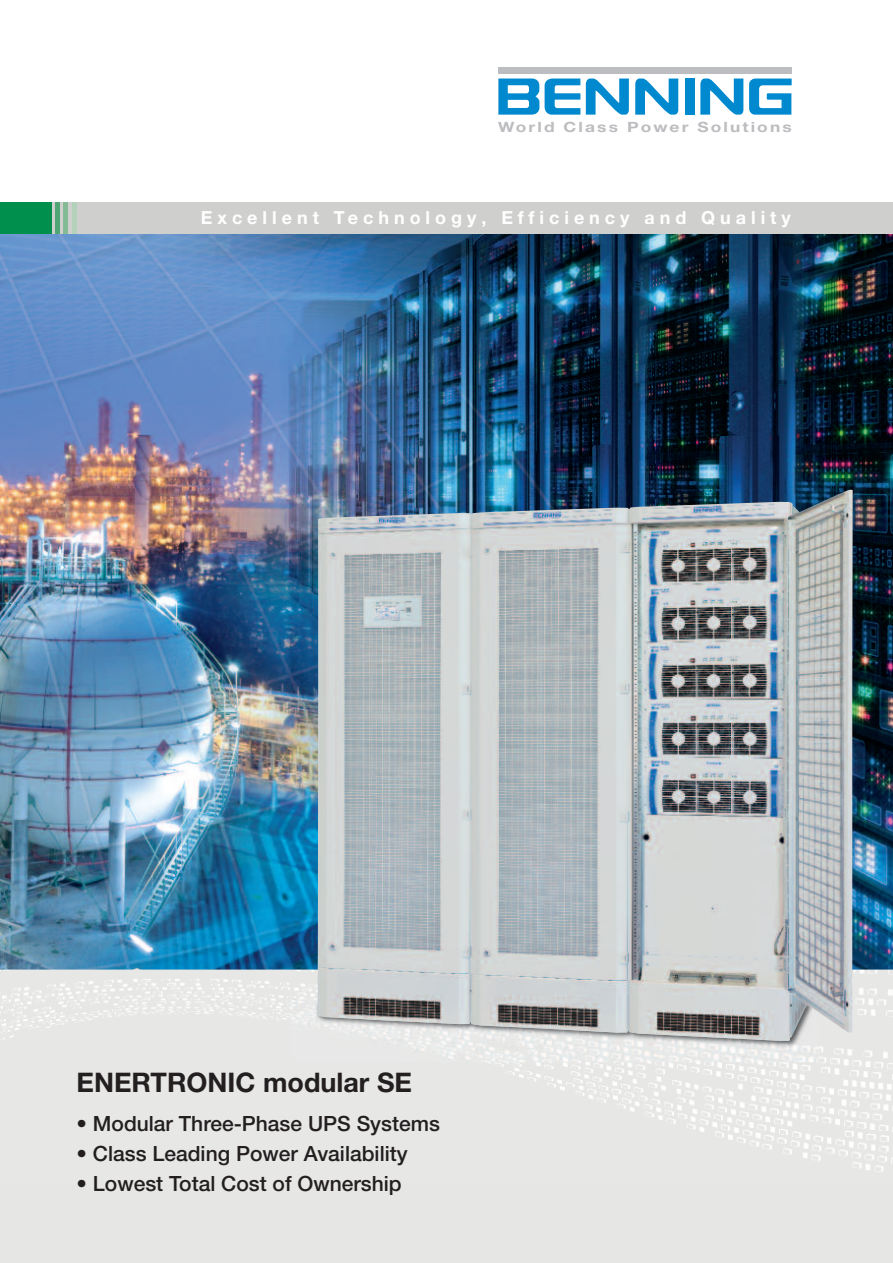
<style>
.page{position:relative;width:893px;height:1263px;background:#fff}
.page>*{position:absolute;margin:0;border:0;box-sizing:border-box;transform-origin:0 0}
.t1{font:700 27px "Helvetica Neue LT Pro";color:#231f20}
.t2{font:500 21px "Helvetica Neue LT Pro";color:#231f20}
.t3{font:700 18px "Helvetica Neue LT Pro";letter-spacing:.275em;color:#fff}
.t4{font:700 14.1px "Helvetica Neue LT Pro";letter-spacing:.12em;color:#bcbdc0;scale:1.22 1}
</style>
<div class="page">
<img style="left:0;top:234px;width:893px;height:735px">
<div style="left:498px;top:67px;width:294px;height:6px;background:#bcbdc0"></div>
<svg style="left:586px;top:79px;width:43px;height:36px"></svg>
<div style="left:685px;top:79px;width:10px;height:36px;background:#0089cf"></div>
<svg style="left:545px;top:79px;width:35px;height:36px"></svg>
<svg style="left:635px;top:79px;width:43px;height:36px"></svg>
<svg style="left:700px;top:79px;width:43px;height:36px"></svg>
<svg style="left:498px;top:79px;width:41px;height:36px"></svg>
<svg style="left:749px;top:79px;width:43px;height:36px"></svg>
<div style="left:0;top:202px;width:893px;height:32px;background:#cfcfce"></div>
<div style="left:0;top:969px;width:893px;height:294px;background:#e6e7e5"></div>
<img style="left:0;top:969px;width:893px;height:203px">
<div style="left:0;top:202px;width:51px;height:32px;background:#008f4d"></div>
<div style="left:72px;top:202px;width:5px;height:32px;background:#b3d1bb"></div>
<hr style="left:64px;top:202px;width:4px;height:32px;background:#84ba95">
<div style="left:55px;top:202px;width:5px;height:32px;background:#50a574"></div>
<img style="left:291px;top:998px;width:528px;height:63px">
<img style="left:318px;top:490px;width:535px;height:551px">
<p class="t4" style="left:498px;top:122px;width:242px">World Class Power Solutions</p>
<p class="t3" style="left:201px;top:212px;width:592px">Excellent Technology, Efficiency and Quality</p>
<p class="t1" style="left:77px;top:1072px;width:337px">ENERTRONIC modular SE</p>
<p class="t2" style="left:77px;top:1116px;width:365px">• Modular Three-Phase UPS Systems</p>
<p class="t2" style="left:77px;top:1146px;width:333px">• Class Leading Power Availability</p>
<p class="t2" style="left:77px;top:1176px;width:327px">• Lowest Total Cost of Ownership</p>
</div>
